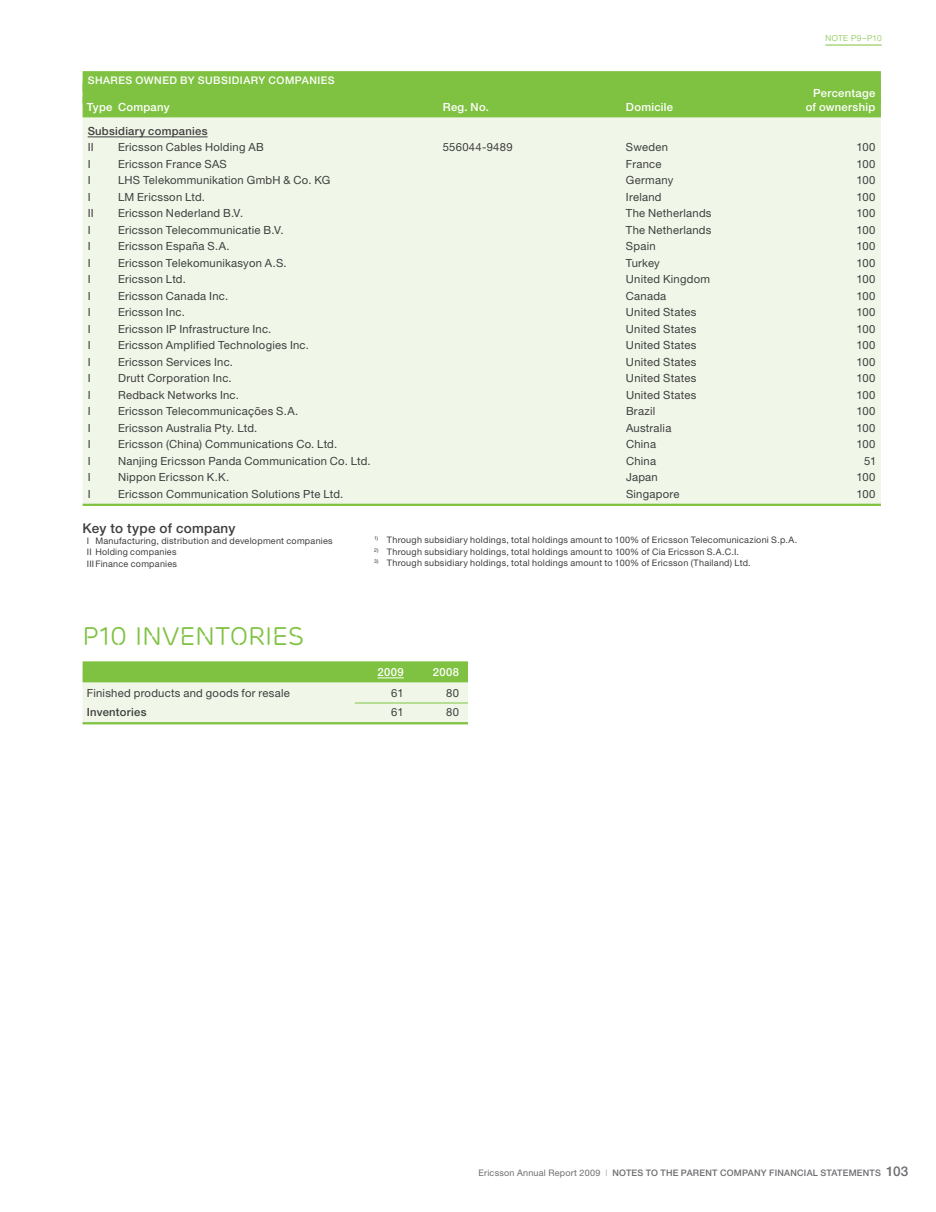
<style>
.page{position:relative;width:936px;height:1212px;background:#fff}
.page>*{position:absolute;margin:0;border:0;box-sizing:border-box;transform-origin:0 0}
.t1{font:25.5px "Ericsson Capital";letter-spacing:-.005em;color:#7fc241}
.t2{font:500 13.5px "Ericsson Sans Std";color:#3e3e3f}
.t3{font:11.25px "Ericsson Sans Std";letter-spacing:.02em;color:#3e3e3f}
.t4{font:500 11.25px "Ericsson Sans Std";letter-spacing:.035em;color:#fff}
.t5{font:500 11.25px/16.5px "Ericsson Sans Std";color:#3e3e3f}
.t6{font:500 10.5px "Ericsson Sans Std";letter-spacing:.045em;color:#fff}
.t7{font:9px/11.2px "Ericsson Sans Std";letter-spacing:.025em;color:#3e3e3f}
.t8{font:500 9px "Ericsson Sans Std";letter-spacing:.025em;color:#6c6d70}
.t9{font:300 8.25px "Ericsson Sans Std";letter-spacing:.05em;color:#7fc241}
.s1{font-weight:400}
.s2{font-weight:400;color:#a8a9ad}
.s3{font-size:13.5px}
</style>
<div class="page">
<hr style="left:825px;top:45px;width:56px;height:1px;background:#7fc241">
<div style="left:83px;top:77px;width:797px;height:427px;background:#f0f7e8"></div>
<div style="left:83px;top:71px;width:797px;height:21px;background:#7fc241"></div>
<div style="left:83px;top:83px;width:797px;height:21px;background:#7fc241"></div>
<div style="left:83px;top:96px;width:797px;height:21px;background:#7fc241"></div>
<hr style="left:88px;top:137px;width:119px;height:1px;background:#3e3e3f">
<hr style="left:83px;top:504px;width:797px;height:2px;background:#7fc241">
<div style="left:83px;top:669px;width:385px;height:55px;background:#f0f7e8"></div>
<div style="left:83px;top:661px;width:385px;height:21px;background:#7fc241"></div>
<svg style="left:377px;top:677px;width:27px;height:1px"></svg>
<hr style="left:355px;top:703px;width:113px;height:1px;background:#7fc241">
<hr style="left:83px;top:722px;width:385px;height:2px;background:#7fc241">
<p class="t6" style="left:88px;top:74px;width:248px">Shares owned by subsidiary companies</p>
<p class="t9" style="left:825px;top:33px;width:58px">NOTe P9–P10</p>
<p class="t4" style="left:820px;top:86px;width:56px">ercentage</p>
<p class="t4" style="left:87px;top:100px;width:84px">Type Company</p>
<p class="t4" style="left:443px;top:100px;width:48px">Reg. No.</p>
<p class="t4" style="left:626px;top:100px;width:49px">Domicile</p>
<p class="t4" style="left:805px;top:100px;width:71px">of ownership</p>
<p class="t5" style="left:88px;top:122px;width:121px">Subsidiary companies<br><span class="s1">II E</span></p>
<p class="t3" style="left:125px;top:140px;width:140px">ricsson Cables Holding AB</p>
<p class="t3" style="left:443px;top:140px;width:71px">556044-9489</p>
<p class="t3" style="left:626px;top:140px;width:43px">Sweden</p>
<p class="t3" style="left:856px;top:140px;width:20px">100</p>
<p class="t3" style="left:88px;top:157px;width:21px">I E</p>
<p class="t3" style="left:125px;top:157px;width:103px">ricsson France SAS</p>
<p class="t3" style="left:626px;top:157px;width:37px">France</p>
<p class="t3" style="left:856px;top:157px;width:20px">100</p>
<p class="t3" style="left:88px;top:173px;width:4px">I</p>
<p class="t3" style="left:118px;top:173px;width:214px">LHS Telekommunikation GmbH &amp; Co. KG</p>
<p class="t3" style="left:626px;top:173px;width:49px">Germany</p>
<p class="t3" style="left:856px;top:173px;width:20px">100</p>
<p class="t3" style="left:88px;top:190px;width:4px">I</p>
<p class="t3" style="left:118px;top:190px;width:89px">LM Ericsson Ltd.</p>
<p class="t3" style="left:626px;top:190px;width:37px">Ireland</p>
<p class="t3" style="left:856px;top:190px;width:20px">100</p>
<p class="t3" style="left:88px;top:206px;width:23px">II E</p>
<p class="t3" style="left:125px;top:206px;width:119px">ricsson Nederland B.V.</p>
<p class="t3" style="left:626px;top:206px;width:87px">The Netherlands</p>
<p class="t3" style="left:856px;top:206px;width:20px">100</p>
<p class="t3" style="left:88px;top:223px;width:21px">I E</p>
<p class="t3" style="left:125px;top:223px;width:160px">ricsson Telecommunicatie B.V.</p>
<p class="t3" style="left:626px;top:223px;width:87px">The Netherlands</p>
<p class="t3" style="left:856px;top:223px;width:20px">100</p>
<p class="t3" style="left:88px;top:239px;width:21px">I E</p>
<p class="t3" style="left:125px;top:239px;width:106px">ricsson España S.A.</p>
<p class="t3" style="left:626px;top:239px;width:31px">Spain</p>
<p class="t3" style="left:856px;top:239px;width:20px">100</p>
<p class="t3" style="left:88px;top:256px;width:21px">I E</p>
<p class="t3" style="left:125px;top:256px;width:163px">ricsson Telekomunikasyon A.S.</p>
<p class="t3" style="left:626px;top:256px;width:35px">Turkey</p>
<p class="t3" style="left:856px;top:256px;width:20px">100</p>
<p class="t3" style="left:88px;top:272px;width:21px">I E</p>
<p class="t3" style="left:125px;top:272px;width:62px">ricsson Ltd.</p>
<p class="t3" style="left:626px;top:272px;width:86px">United Kingdom</p>
<p class="t3" style="left:856px;top:272px;width:20px">100</p>
<p class="t3" style="left:88px;top:289px;width:21px">I E</p>
<p class="t3" style="left:125px;top:289px;width:104px">ricsson Canada Inc.</p>
<p class="t3" style="left:626px;top:289px;width:42px">Canada</p>
<p class="t3" style="left:856px;top:289px;width:20px">100</p>
<p class="t3" style="left:88px;top:305px;width:21px">I E</p>
<p class="t3" style="left:125px;top:305px;width:61px">ricsson Inc.</p>
<p class="t3" style="left:626px;top:305px;width:72px">United States</p>
<p class="t3" style="left:856px;top:305px;width:20px">100</p>
<p class="t3" style="left:88px;top:322px;width:21px">I E</p>
<p class="t3" style="left:125px;top:322px;width:148px">ricsson IP Infrastructure Inc.</p>
<p class="t3" style="left:626px;top:322px;width:72px">United States</p>
<p class="t3" style="left:856px;top:322px;width:20px">100</p>
<p class="t3" style="left:88px;top:338px;width:21px">I E</p>
<p class="t3" style="left:125px;top:338px;width:185px">ricsson Amplified Technologies Inc.</p>
<p class="t3" style="left:626px;top:338px;width:72px">United States</p>
<p class="t3" style="left:856px;top:338px;width:20px">100</p>
<p class="t3" style="left:88px;top:355px;width:21px">I E</p>
<p class="t3" style="left:125px;top:355px;width:109px">ricsson Services Inc.</p>
<p class="t3" style="left:626px;top:355px;width:72px">United States</p>
<p class="t3" style="left:856px;top:355px;width:20px">100</p>
<p class="t3" style="left:88px;top:371px;width:4px">I</p>
<p class="t3" style="left:118px;top:371px;width:115px">Drutt Corporation Inc.</p>
<p class="t3" style="left:626px;top:371px;width:72px">United States</p>
<p class="t3" style="left:856px;top:371px;width:20px">100</p>
<p class="t3" style="left:88px;top:388px;width:4px">I</p>
<p class="t3" style="left:118px;top:388px;width:122px">Redback Networks Inc.</p>
<p class="t3" style="left:626px;top:388px;width:72px">United States</p>
<p class="t3" style="left:856px;top:388px;width:20px">100</p>
<p class="t3" style="left:88px;top:404px;width:21px">I E</p>
<p class="t3" style="left:125px;top:404px;width:175px">ricsson Telecommunicações S.A.</p>
<p class="t3" style="left:626px;top:404px;width:31px">Brazil</p>
<p class="t3" style="left:856px;top:404px;width:20px">100</p>
<p class="t3" style="left:88px;top:421px;width:21px">I E</p>
<p class="t3" style="left:125px;top:421px;width:134px">ricsson Australia Pty. Ltd.</p>
<p class="t3" style="left:626px;top:421px;width:47px">Australia</p>
<p class="t3" style="left:856px;top:421px;width:20px">100</p>
<p class="t3" style="left:88px;top:437px;width:21px">I E</p>
<p class="t3" style="left:125px;top:437px;width:213px">ricsson (China) Communications Co. Ltd.</p>
<p class="t3" style="left:626px;top:437px;width:32px">China</p>
<p class="t3" style="left:856px;top:437px;width:20px">100</p>
<p class="t3" style="left:88px;top:454px;width:4px">I</p>
<p class="t3" style="left:118px;top:454px;width:254px">Nanjing Ericsson Panda Communication Co. Ltd.</p>
<p class="t3" style="left:626px;top:454px;width:32px">China</p>
<p class="t3" style="left:864px;top:454px;width:14px">51</p>
<p class="t3" style="left:88px;top:470px;width:4px">I</p>
<p class="t3" style="left:118px;top:470px;width:112px">Nippon Ericsson K.K.</p>
<p class="t3" style="left:626px;top:470px;width:33px">Japan</p>
<p class="t3" style="left:856px;top:470px;width:20px">100</p>
<p class="t3" style="left:88px;top:487px;width:21px">I E</p>
<p class="t3" style="left:125px;top:487px;width:219px">ricsson Communication Solutions Pte Ltd.</p>
<p class="t3" style="left:626px;top:487px;width:55px">Singapore</p>
<p class="t3" style="left:856px;top:487px;width:20px">100</p>
<p class="t2" style="left:83px;top:520px;width:154px">Key to type of company</p>
<p class="t7" style="left:87px;top:535px;width:247px">I Manufacturing, distribution and development companies<br>II Holding companies<br>IIIFinance companies</p>
<p class="t7" style="left:374px;top:534px;width:424px"><sup>1)</sup> Through subsidiary holdings, total holdings amount to 100% of Ericsson Telecomunicazioni S.p.A.</p>
<p class="t7" style="left:374px;top:546px;width:366px"><sup>2)</sup> Through subsidiary holdings, total holdings amount to 100% of Cia Ericsson S.A.C.I.</p>
<p class="t7" style="left:374px;top:557px;width:378px"><sup>3)</sup> Through subsidiary holdings, total holdings amount to 100% of Ericsson (Thailand) Ltd.</p>
<p class="t1" style="left:83px;top:621px;width:223px">P10 I NVENTORIES</p>
<p class="t4" style="left:377px;top:665px;width:28px">2009</p>
<p class="t4" style="left:433px;top:665px;width:28px">2008</p>
<p class="t3" style="left:87px;top:686px;width:204px">Finished products and goods for resale</p>
<p class="t3" style="left:391px;top:686px;width:14px">61</p>
<p class="t3" style="left:446px;top:686px;width:14px">80</p>
<p class="t5" style="left:87px;top:704px;width:61px">Inventories</p>
<p class="t3" style="left:391px;top:705px;width:14px">61</p>
<p class="t3" style="left:446px;top:705px;width:14px">80</p>
<p class="t8" style="left:478px;top:1168px;width:431px"><span class="s1">ericsson Annual Report 2009</span> <span class="s2">|</span> notes to the parent company financial statements <span class="s3">103</span></p>
</div>
